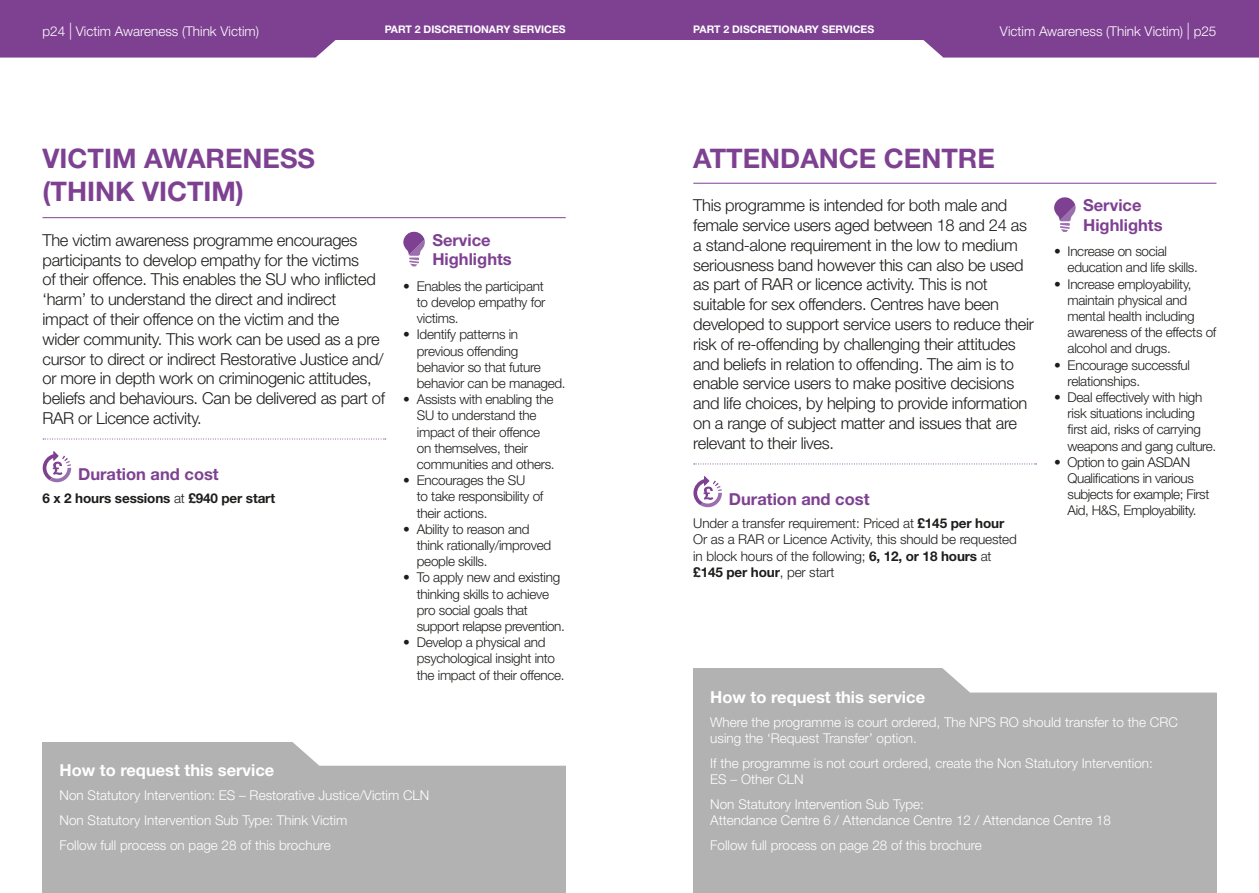
<style>
.page{position:relative;width:1259px;height:893px;background:#fff}
.page>*{position:absolute;margin:0;border:0;box-sizing:border-box;transform-origin:0 0}
.t1{font:700 27px/32.4px "Helvetica Neue LT";color:#7e4192}
.t2{font:300 16.5px/19.8px "Helvetica Neue LT";letter-spacing:-.02em;color:#1d1d1b}
.t3{font:700 16.5px/19.8px "Helvetica Neue LT";color:#7e4192}
.t4{font:700 16.5px "Helvetica Neue LT";color:#fff}
.t5{font:300 13.5px/16.2px "Helvetica Neue LT";letter-spacing:-.02em;color:#1d1d1b}
.t6{font:300 13.5px/16.2px "Helvetica Neue LT";color:#fff}
.t7{font:700 13.5px "Helvetica Neue LT";letter-spacing:-.01em;color:#1d1d1b}
.t8{font:700 10.5px "Helvetica Neue LT";color:#fff}
.s1{font-size:16.8px}
.s2{font-weight:300}
.s3{font-weight:700}
</style>
<div class="page">
<svg style="left:0;top:39px;width:351px;height:19px;background:#89519b"></svg>
<div style="left:0;top:0;width:629px;height:39px;background:#7e4192"></div>
<div style="left:43px;top:742px;width:522px;height:151px;background:#b2b2b2"></div>
<svg style="left:293px;top:742px;width:273px;height:24px;background:#fafafa"></svg>
<hr style="left:43px;top:217px;width:523px;height:1px;background:#7e4192">
<svg style="left:43px;top:439px;width:343px;height:1px"></svg>
<svg style="left:403px;top:231px;width:22px;height:35px"></svg>
<svg style="left:43px;top:451px;width:28px;height:31px"></svg>
<svg style="left:908px;top:39px;width:351px;height:19px;background:#89519b"></svg>
<div style="left:629px;top:0;width:630px;height:39px;background:#7e4192"></div>
<div style="left:693px;top:669px;width:523px;height:224px;background:#b2b2b2"></div>
<svg style="left:935px;top:668px;width:282px;height:25px;background:#f7f7f7"></svg>
<hr style="left:693px;top:183px;width:523px;height:1px;background:#7e4192">
<svg style="left:694px;top:464px;width:342px;height:1px"></svg>
<svg style="left:1054px;top:197px;width:22px;height:35px"></svg>
<svg style="left:693px;top:476px;width:29px;height:31px"></svg>
<p class="t6" style="left:43px;top:23px;width:218px">p24 <span class="s1">|</span> Victim Awareness (Think Victim)</p>
<p class="t8" style="left:385px;top:23px;width:182px">PART 2 DISCRETIONARY SERVICES</p>
<h1 class="t1" style="left:43px;top:142px;width:274px">VICTIM AWARENESS (THINK VICTIM)</h1>
<p class="t2" style="left:43px;top:230px;width:344px">The victim awareness programme encourages participants to develop empathy for the victims<br>of their offence. This enables the SU who inflicted ‘harm’ to understand the direct and indirect impact of their offence on the victim and the<br>wider community. This work can be used as a pre cursor to direct or indirect Restorative Justice and/ or more in depth work on criminogenic attitudes, beliefs and behaviours. Can be delivered as part of RAR or Licence activity.</p>
<p class="t3" style="left:78px;top:464px;width:142px">Duration and cost</p>
<p class="t7" style="left:43px;top:490px;width:234px">6 x 2 hours sessions <span class="s2">at</span> £940 per start</p>
<p class="t3" style="left:432px;top:229px;width:81px">Service<br>Highlights</p>
<p class="t5" style="left:417px;top:278px;width:130px;text-indent:-14px">• Enables the participant to develop empathy for victims.</p>
<p class="t5" style="left:417px;top:326px;width:150px;text-indent:-14px">• Identify patterns in previous offending behavior so that future behavior can be managed.</p>
<p class="t5" style="left:417px;top:391px;width:139px;text-indent:-14px">• Assists with enabling the<br>SU to understand the impact of their offence on themselves, their communities and others.</p>
<p class="t5" style="left:417px;top:472px;width:128px;text-indent:-14px">• Encourages the SU<br>to take responsibility of their actions.</p>
<p class="t5" style="left:417px;top:521px;width:136px;text-indent:-14px">• Ability to reason and think rationally/improved people skills.</p>
<p class="t5" style="left:417px;top:569px;width:150px;text-indent:-14px">• To apply new and existing thinking skills to achieve pro social goals that support relapse prevention.</p>
<p class="t5" style="left:417px;top:634px;width:149px;text-indent:-14px">• Develop a physical and psychological insight into the impact of their offence.</p>
<p class="t4" style="left:60px;top:760px;width:216px">How to request this service</p>
<p class="t6" style="left:60px;top:783px;width:371px;line-height:24.8px">Non Statutory Intervention: ES – Restorative Justice/Victim CLN<br>Non Statutory Intervention Sub Type: Think Victim<br>Follow full process on page 28 of this brochure</p>
<p class="t8" style="left:693px;top:23px;width:182px">PART 2 DISCRETIONARY SERVICES</p>
<p class="t6" style="left:1000px;top:23px;width:218px">Victim Awareness (Think Victim) <span class="s1">|</span> p25</p>
<h1 class="t1" style="left:693px;top:142px;width:303px">ATTENDANCE CENTRE</h1>
<p class="t2" style="left:693px;top:195px;width:342px">This programme is intended for both male and female service users aged between 18 and 24 as a stand-alone requirement in the low to medium seriousness band however this can also be used as part of RAR or licence activity. This is not suitable for sex offenders. Centres have been developed to support service users to reduce their risk of re-offending by challenging their attitudes and beliefs in relation to offending. The aim is to enable service users to make positive decisions and life choices, by helping to provide information on a range of subject matter and issues that are relevant to their lives.</p>
<p class="t3" style="left:729px;top:489px;width:142px">Duration and cost</p>
<p class="t5" style="left:693px;top:515px;width:325px">Under a transfer requirement: Priced at <span class="s3">£145 per hour </span>Or as a RAR or Licence Activity, this should be requested in block hours of the following; <span class="s3">6, 12, or 18 hours</span> at <span class="s3">£145 per hour</span>, per start</p>
<p class="t3" style="left:1083px;top:195px;width:81px">Service<br>Highlights</p>
<p class="t5" style="left:1067px;top:243px;width:132px;text-indent:-14px">• Increase on social education and life skills.</p>
<p class="t5" style="left:1067px;top:275px;width:150px;text-indent:-14px">• Increase employability, maintain physical and mental health including awareness of the effects of alcohol and drugs.</p>
<p class="t5" style="left:1067px;top:356px;width:124px;text-indent:-14px">• Encourage successful relationships.</p>
<p class="t5" style="left:1067px;top:389px;width:150px;text-indent:-14px">• Deal effectively with high risk situations including first aid, risks of carrying weapons and gang culture.</p>
<p class="t5" style="left:1067px;top:454px;width:143px;text-indent:-14px">• Option to gain ASDAN<br>Qualifications in various subjects for example; First<br>Aid, H&amp;S, Employability.</p>
<p class="t4" style="left:710px;top:686px;width:216px">How to request this service</p>
<p class="t6" style="left:710px;top:714px;width:469px">Where the programme is court ordered, The NPS RO should transfer to the CRC using the ‘Request Transfer’ option.</p>
<p class="t6" style="left:710px;top:755px;width:444px">If the programme is not court ordered, create the Non Statutory Intervention:<br>ES – Other CLN</p>
<p class="t6" style="left:710px;top:796px;width:402px">Non Statutory Intervention Sub Type:<br>Attendance Centre 6 / Attendance Centre 12 / Attendance Centre 18</p>
<p class="t6" style="left:710px;top:837px;width:273px">Follow full process on page 28 of this brochure</p>
</div>
